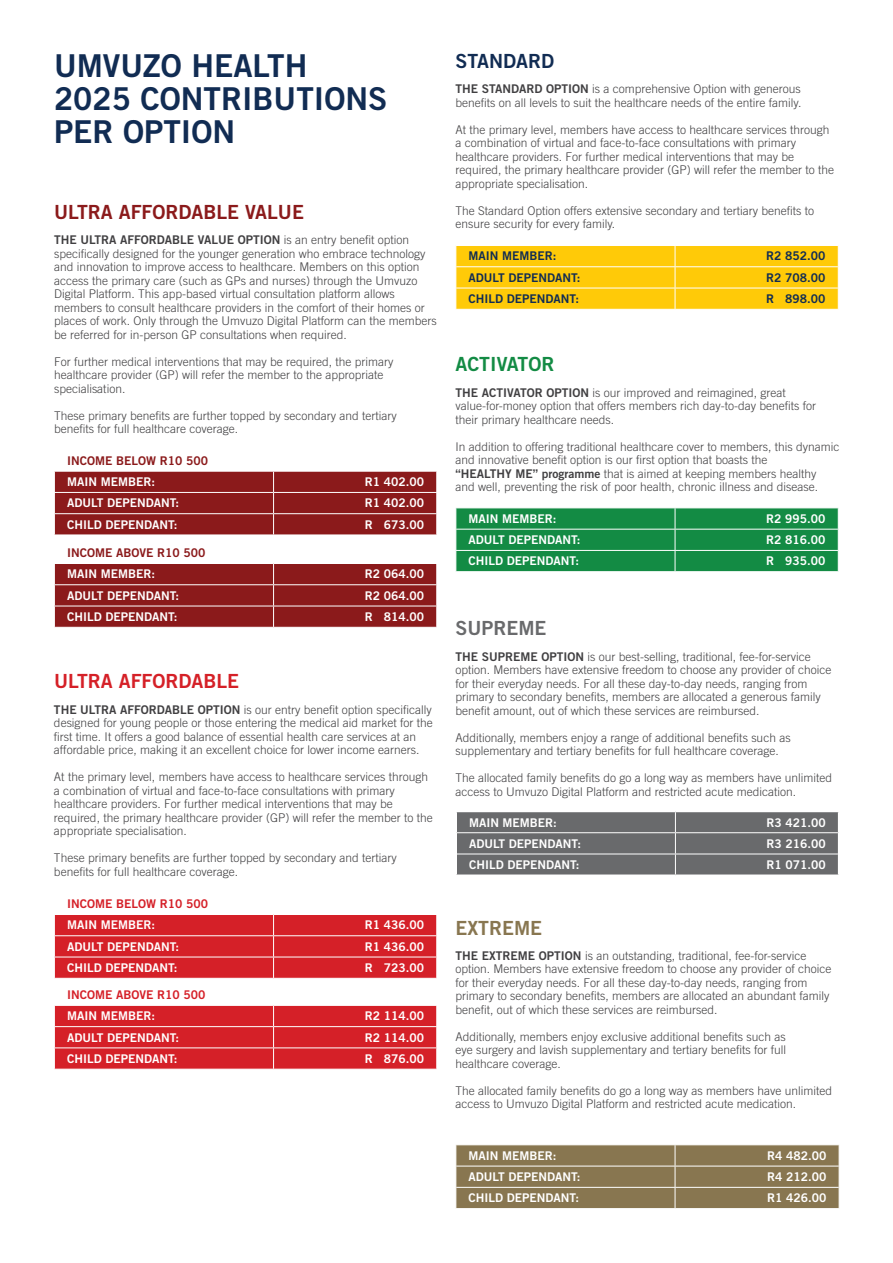
<style>
.page{position:relative;width:893px;height:1263px;background:#fff}
.page>*{position:absolute;margin:0;border:0;box-sizing:border-box;transform-origin:0 0}
.t1{font:31.5px/33px "Trade Gothic LT Std Bd 2";color:#112c53}
.t2{font:19.5px "Trade Gothic LT Std Bd 2";color:#8b1a1b}
.t3{font:19.5px "Trade Gothic LT Std Bd 2";color:#d52027}
.t4{font:19.5px "Trade Gothic LT Std Bd 2";color:#138b44}
.t5{font:19.5px "Trade Gothic LT Std Bd 2";color:#112c53}
.t6{font:19.5px "Trade Gothic LT Std Bd 2";color:#696a6c}
.t7{font:19.5px "Trade Gothic LT Std Bd 2";color:#887650}
.t8{font:300 12px/13.5px "Trade Gothic LT Std";color:#414042}
.t9{font:12px "Trade Gothic LT Std Bd 2";color:#fff}
.t10{font:12px "Trade Gothic LT Std Bd 2";color:#112c53}
.t11{font:12px "Trade Gothic LT Std Bd 2";color:#414042}
.t12{font:12px "Trade Gothic LT Std Bd 2";color:#d52028}
.t13{font:12px "Trade Gothic LT Std Bd 2";color:#8b1a1b}
.s1{font-family:"Trade Gothic LT Std";font-weight:300}
.s2{font-family:"Trade Gothic LT Std Bd 2";font-weight:400}
</style>
<div class="page">
<svg style="left:455px;top:245px;width:384px;height:64px;background:#ffcd17"></svg>
<svg style="left:456px;top:811px;width:383px;height:64px;background:#727375"></svg>
<svg style="left:54px;top:1005px;width:383px;height:64px;background:#d72c34"></svg>
<svg style="left:54px;top:914px;width:383px;height:64px;background:#d72c34"></svg>
<svg style="left:455px;top:1145px;width:385px;height:63px;background:#8d7c58"></svg>
<svg style="left:54px;top:563px;width:383px;height:64px;background:#912627"></svg>
<svg style="left:54px;top:471px;width:383px;height:64px;background:#912728"></svg>
<svg style="left:455px;top:508px;width:384px;height:63px;background:#1f914d"></svg>
<h1 class="t1" style="left:54px;top:48px;width:335px">UMVUZO HEALTH<br>2025 CONTRIBUTIONS<br>PER OPTION</h1>
<h2 class="t2" style="left:54px;top:200px;width:251px">ULTRA AFFORDABLE VALUE</h2>
<p class="t11" style="left:54px;top:232px;width:357px">THE ULTRA AFFORDABLE VALUE OPTION <span class="s1">is an entry benefit option</span></p>
<p class="t8" style="left:54px;top:246px;width:384px">specifically designed for the younger generation who embrace technology and innovation to improve access to healthcare. Members on this option access the primary care (such as GPs and nurses) through the Umvuzo Digital Platform. This app-based virtual consultation platform allows members to consult healthcare providers in the comfort of their homes or places of work. Only through the Umvuzo Digital Platform can the members be referred for in-person GP consultations when required.</p>
<p class="t8" style="left:54px;top:354px;width:341px">For further medical interventions that may be required, the primary healthcare provider (GP) will refer the member to the appropriate specialisation.</p>
<p class="t8" style="left:54px;top:408px;width:344px">These primary benefits are further topped by secondary and tertiary benefits for full healthcare coverage.</p>
<p class="t13" style="left:67px;top:453px;width:142px">INCOME BELOW R10 500</p>
<p class="t9" style="left:67px;top:474px;width:89px">MAIN MEMBER:</p>
<p class="t9" style="left:365px;top:474px;width:61px">R1 402.00</p>
<p class="t9" style="left:67px;top:496px;width:114px">ADULT DEPENDANT:</p>
<p class="t9" style="left:365px;top:496px;width:61px">R1 402.00</p>
<p class="t9" style="left:67px;top:517px;width:112px">CHILD DEPENDANT:</p>
<p class="t9" style="left:365px;top:517px;width:61px">R 673.00</p>
<p class="t13" style="left:67px;top:545px;width:140px">INCOME ABOVE R10 500</p>
<p class="t9" style="left:67px;top:567px;width:89px">MAIN MEMBER:</p>
<p class="t9" style="left:365px;top:567px;width:61px">R2 064.00</p>
<p class="t9" style="left:67px;top:588px;width:114px">ADULT DEPENDANT:</p>
<p class="t9" style="left:365px;top:588px;width:61px">R2 064.00</p>
<p class="t9" style="left:67px;top:609px;width:112px">CHILD DEPENDANT:</p>
<p class="t9" style="left:365px;top:609px;width:61px">R 814.00</p>
<h2 class="t3" style="left:54px;top:669px;width:187px">ULTRA AFFORDABLE</h2>
<p class="t8" style="left:54px;top:703px;width:380px"><span class="s2">THE ULTRA AFFORDABLE OPTION</span> is our entry benefit option specifically designed for young people or those entering the medical aid market for the first time. It offers a good balance of essential health care services at an affordable price, making it an excellent choice for lower income earners.</p>
<p class="t8" style="left:54px;top:770px;width:380px">At the primary level, members have access to healthcare services through a combination of virtual and face-to-face consultations with primary healthcare providers. For further medical interventions that may be required, the primary healthcare provider (GP) will refer the member to the appropriate specialisation.</p>
<p class="t8" style="left:54px;top:851px;width:344px">These primary benefits are further topped by secondary and tertiary benefits for full healthcare coverage.</p>
<p class="t12" style="left:67px;top:896px;width:142px">INCOME BELOW R10 500</p>
<p class="t9" style="left:67px;top:918px;width:89px">MAIN MEMBER:</p>
<p class="t9" style="left:365px;top:918px;width:61px">R1 436.00</p>
<p class="t9" style="left:67px;top:939px;width:114px">ADULT DEPENDANT:</p>
<p class="t9" style="left:365px;top:939px;width:61px">R1 436.00</p>
<p class="t9" style="left:67px;top:960px;width:112px">CHILD DEPENDANT:</p>
<p class="t9" style="left:365px;top:960px;width:61px">R 723.00</p>
<p class="t12" style="left:67px;top:987px;width:140px">INCOME ABOVE R10 500</p>
<p class="t9" style="left:67px;top:1008px;width:89px">MAIN MEMBER:</p>
<p class="t9" style="left:365px;top:1008px;width:61px">R2 114.00</p>
<p class="t9" style="left:67px;top:1030px;width:114px">ADULT DEPENDANT:</p>
<p class="t9" style="left:365px;top:1030px;width:61px">R2 114.00</p>
<p class="t9" style="left:67px;top:1051px;width:112px">CHILD DEPENDANT:</p>
<p class="t9" style="left:365px;top:1051px;width:61px">R 876.00</p>
<h2 class="t5" style="left:455px;top:49px;width:100px">STANDARD</h2>
<p class="t8" style="left:455px;top:82px;width:347px"><span class="s2">THE STANDARD OPTION</span> is a comprehensive Option with generous benefits on all levels to suit the healthcare needs of the entire family.</p>
<p class="t8" style="left:455px;top:123px;width:380px">At the primary level, members have access to healthcare services through a combination of virtual and face-to-face consultations with primary healthcare providers. For further medical interventions that may be required, the primary healthcare provider (GP) will refer the member to the appropriate specialisation.</p>
<p class="t8" style="left:455px;top:204px;width:360px">The Standard Option offers extensive secondary and tertiary benefits to ensure security for every family.</p>
<p class="t10" style="left:469px;top:249px;width:89px">MAIN MEMBER:</p>
<p class="t10" style="left:766px;top:249px;width:61px">R2 852.00</p>
<p class="t10" style="left:469px;top:270px;width:114px">ADULT DEPENDANT:</p>
<p class="t10" style="left:766px;top:270px;width:61px">R2 708.00</p>
<p class="t10" style="left:469px;top:291px;width:112px">CHILD DEPENDANT:</p>
<p class="t10" style="left:766px;top:291px;width:61px">R 898.00</p>
<h2 class="t4" style="left:455px;top:352px;width:100px">ACTIVATOR</h2>
<p class="t8" style="left:455px;top:385px;width:362px"><span class="s2">THE ACTIVATOR OPTION</span> is our improved and reimagined, great value-for-money option that offers members rich day-to-day benefits for their primary healthcare needs.</p>
<p class="t8" style="left:455px;top:439px;width:386px">In addition to offering traditional healthcare cover to members, this dynamic and innovative benefit option is our first option that boasts the<br><span class="s2">“HEALTHY ME” programme</span> that is aimed at keeping members healthy<br>and well, preventing the risk of poor health, chronic illness and disease.</p>
<p class="t9" style="left:469px;top:511px;width:89px">MAIN MEMBER:</p>
<p class="t9" style="left:766px;top:511px;width:61px">R2 995.00</p>
<p class="t9" style="left:469px;top:532px;width:114px">ADULT DEPENDANT:</p>
<p class="t9" style="left:766px;top:532px;width:61px">R2 816.00</p>
<p class="t9" style="left:469px;top:554px;width:112px">CHILD DEPENDANT:</p>
<p class="t9" style="left:766px;top:554px;width:61px">R 935.00</p>
<h2 class="t6" style="left:455px;top:616px;width:92px">SUPREME</h2>
<p class="t8" style="left:455px;top:649px;width:378px"><span class="s2">THE SUPREME OPTION</span> is our best-selling, traditional, fee-for-service option. Members have extensive freedom to choose any provider of choice for their everyday needs. For all these day-to-day needs, ranging from primary to secondary benefits, members are allocated a generous family benefit amount, out of which these services are reimbursed.</p>
<p class="t8" style="left:455px;top:730px;width:337px">Additionally, members enjoy a range of additional benefits such as supplementary and tertiary benefits for full healthcare coverage.</p>
<p class="t8" style="left:455px;top:771px;width:378px">The allocated family benefits do go a long way as members have unlimited access to Umvuzo Digital Platform and restricted acute medication.</p>
<p class="t9" style="left:469px;top:815px;width:89px">MAIN MEMBER:</p>
<p class="t9" style="left:767px;top:815px;width:61px">R3 421.00</p>
<p class="t9" style="left:469px;top:836px;width:114px">ADULT DEPENDANT:</p>
<p class="t9" style="left:767px;top:836px;width:61px">R3 216.00</p>
<p class="t9" style="left:469px;top:857px;width:112px">CHILD DEPENDANT:</p>
<p class="t9" style="left:767px;top:857px;width:61px">R1 071.00</p>
<h2 class="t7" style="left:455px;top:915px;width:88px">EXTREME</h2>
<p class="t8" style="left:455px;top:948px;width:378px"><span class="s2">THE EXTREME OPTION</span> is an outstanding, traditional, fee-for-service option. Members have extensive freedom to choose any provider of choice for their everyday needs. For all these day-to-day needs, ranging from primary to secondary benefits, members are allocated an abundant family benefit, out of which these services are reimbursed.</p>
<p class="t8" style="left:455px;top:1029px;width:332px;text-align:justify">Additionally, members enjoy exclusive additional benefits such as eye surgery and lavish supplementary and tertiary benefits for full healthcare coverage.</p>
<p class="t8" style="left:455px;top:1083px;width:378px">The allocated family benefits do go a long way as members have unlimited access to Umvuzo Digital Platform and restricted acute medication.</p>
<p class="t9" style="left:469px;top:1148px;width:89px">MAIN MEMBER:</p>
<p class="t9" style="left:767px;top:1148px;width:61px">R4 482.00</p>
<p class="t9" style="left:469px;top:1169px;width:114px">ADULT DEPENDANT:</p>
<p class="t9" style="left:767px;top:1169px;width:61px">R4 212.00</p>
<p class="t9" style="left:469px;top:1190px;width:112px">CHILD DEPENDANT:</p>
<p class="t9" style="left:767px;top:1190px;width:61px">R1 426.00</p>
</div>
